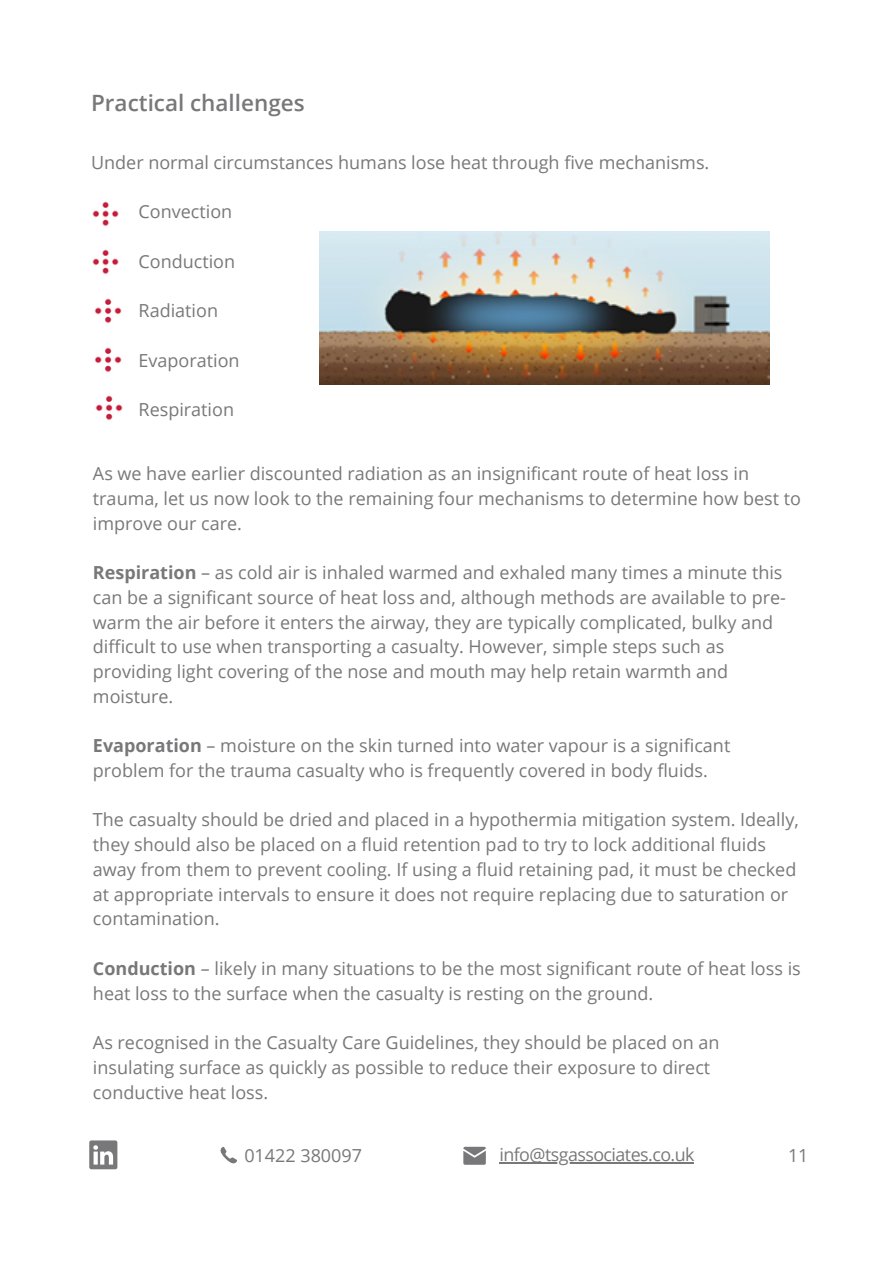
<style>
.page{position:relative;width:893px;height:1264px;background:#fff}
.page>*{position:absolute;margin:0;border:0;box-sizing:border-box;transform-origin:0 0}
.t1{font:600 22.5px "Open Sans";color:#78787a}
.t2{font:18px/24.8px "Open Sans";color:#78787a}
.t3{font:17.85px "Open Sans";letter-spacing:-.03em;color:#78787a}
.s1{font-weight:700}
</style>
<div class="page">
<svg style="left:89px;top:1140px;width:28px;height:29px"></svg>
<svg style="left:220px;top:1146px;width:17px;height:18px"></svg>
<svg style="left:463px;top:1146px;width:23px;height:18px"></svg>
<img style="left:92px;top:201px;width:27px;height:25px">
<img style="left:92px;top:249px;width:27px;height:25px">
<img style="left:94px;top:298px;width:28px;height:25px">
<img style="left:94px;top:347px;width:28px;height:25px">
<img style="left:95px;top:395px;width:28px;height:25px">
<hr style="left:499px;top:1161px;width:195px;height:2px;background:#78787a">
<img style="left:319px;top:231px;width:450px;height:153px">
<p class="t1" style="left:91px;top:87px;width:215px">Practical challenges</p>
<p class="t2" style="left:91px;top:150px;width:619px">Under normal circumstances humans lose heat through five mechanisms.</p>
<p class="t2" style="left:138px;top:199px;width:95px">Convection</p>
<p class="t2" style="left:138px;top:248px;width:98px">Conduction</p>
<p class="t2" style="left:138px;top:298px;width:81px">Radiation</p>
<p class="t2" style="left:138px;top:347px;width:102px">Evaporation</p>
<p class="t2" style="left:138px;top:396px;width:97px">Respiration</p>
<p class="t2" style="left:93px;top:460px;width:709px">As we have earlier discounted radiation as an insignificant route of heat loss in trauma, let us now look to the remaining four mechanisms to determine how best to improve our care.</p>
<p class="t2" style="left:93px;top:559px;width:694px"><span class="s1">Respiration</span> – as cold air is inhaled warmed and exhaled many times a minute this can be a significant source of heat loss and, although methods are available to pre&shy;warm the air before it enters the airway, they are typically complicated, bulky and difficult to use when transporting a casualty. However, simple steps such as providing light covering of the nose and mouth may help retain warmth and moisture.</p>
<p class="t2" style="left:93px;top:732px;width:638px"><span class="s1">Evaporation</span> – moisture on the skin turned into water vapour is a significant problem for the trauma casualty who is frequently covered in body fluids.</p>
<p class="t2" style="left:93px;top:807px;width:707px">The casualty should be dried and placed in a hypothermia mitigation system. Ideally, they should also be placed on a fluid retention pad to try to lock additional fluids away from them to prevent cooling. If using a fluid retaining pad, it must be checked at appropriate intervals to ensure it does not require replacing due to saturation or contamination.</p>
<p class="t2" style="left:93px;top:955px;width:709px"><span class="s1">Conduction</span> – likely in many situations to be the most significant route of heat loss is heat loss to the surface when the casualty is resting on the ground.</p>
<p class="t2" style="left:93px;top:1029px;width:628px">As recognised in the Casualty Care Guidelines, they should be placed on an insulating surface as quickly as possible to reduce their exposure to direct conductive heat loss.</p>
<p class="t2" style="left:244px;top:1142px;width:119px">01422 380097</p>
<p class="t3" style="left:499px;top:1141px;width:197px">info@tsgassociates.co.uk</p>
<p class="t2" style="left:788px;top:1142px;width:22px">11</p>
</div>
